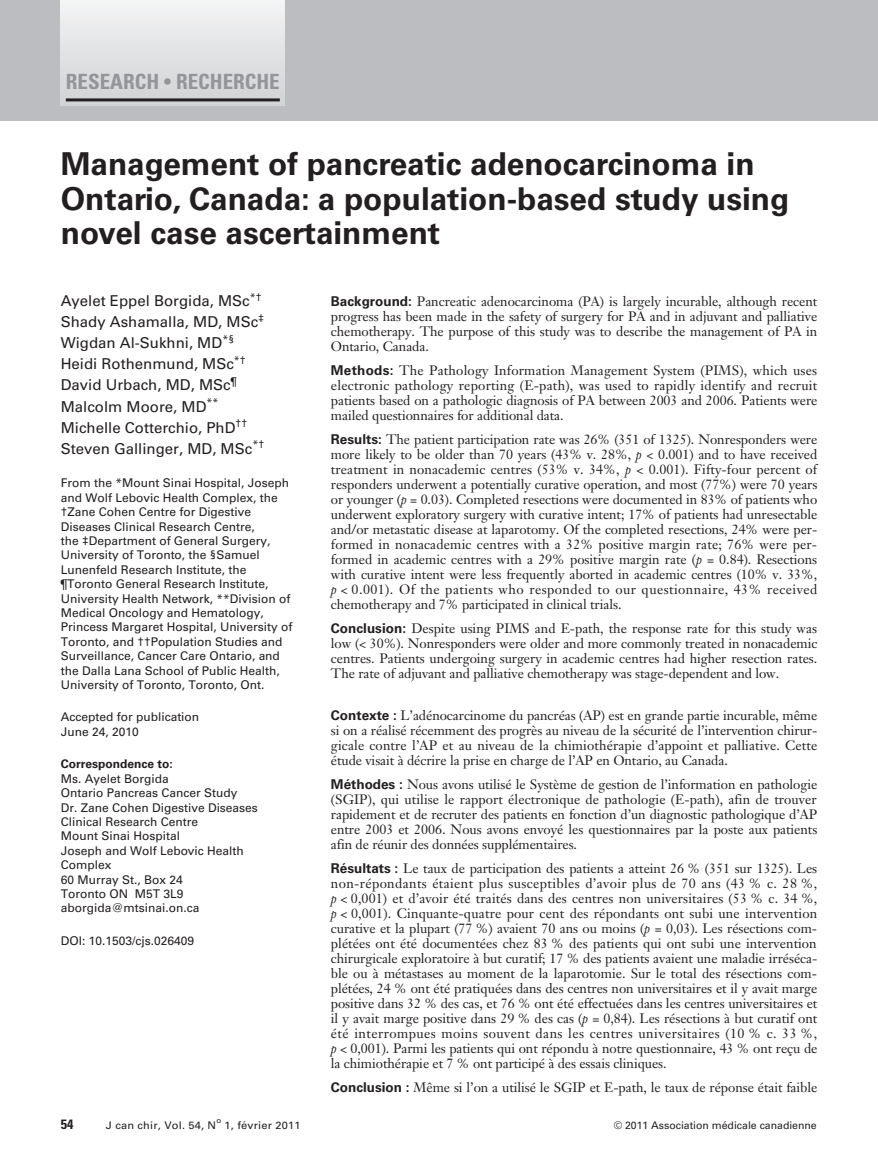
<style>
.page{position:relative;width:878px;height:1175px;background:#fff}
.page>*{position:absolute;margin:0;border:0;box-sizing:border-box;transform-origin:0 0}
.t1{font:700 31.5px/34.5px "Univers";color:#231f20}
.t2{font:700 condensed 21px "Univers";color:#939598}
.t3{font:15px/21px "Univers";color:#231f20}
.t4{font:13.5px/15px "Janson Text";letter-spacing:-.005em;color:#231f20;text-align:justify}
.t5{font:700 condensed 13.5px "Univers";color:#231f20;scale:1.05 1}
.t6{font:12px/14.4px "Univers";color:#231f20}
.t7{font:700 12px "Univers";color:#231f20}
.t8{font:10.5px "Univers";color:#231f20}
.t9{font:10.5px "Univers";color:#231f20;scale:1.05 1}
.t10{font:7.5px "Univers";color:#231f20;scale:1.05 1}
.s1{font-size:18px}
.s2{font-family:"Univers";font-weight:700}
.s3{font-style:italic}
</style>
<div class="page">
<div style="left:0;top:0;width:877px;height:120px;background:#bcbdc0"></div>
<div style="left:61px;top:0;width:224px;height:106px;background:linear-gradient(to bottom,#f4f4f5,#d1d2d4)"></div>
<hr style="left:66px;top:98px;width:214px;height:3px;background:#231f20">
<h2 class="t2" style="left:66px;top:74px;width:215px">RESEARCH <span class="s1">•</span> RECHERCHE</h2>
<h1 class="t1" style="left:61px;top:149px;width:730px">Management of pancreatic adenocarcinoma in<br>Ontario, Canada: a population-based study using novel case ascertainment</h1>
<p class="t3" style="left:61px;top:292px;width:205px">Ayelet Eppel Borgida, MSc<sup>*†<br></sup>Shady Ashamalla, MD, MSc<sup>‡<br></sup>Wigdan Al-Sukhni, MD<sup>*§<br></sup>Heidi Rothenmund, MSc<sup>*†<br></sup>David Urbach, MD, MSc<sup>¶<br></sup>Malcolm Moore, MD<sup>**<br></sup>Michelle Cotterchio, PhD<sup>††<br></sup>Steven Gallinger, MD, MSc<sup>*†</sup></p>
<p class="t6" style="left:61px;top:477px;width:233px">From the *Mount Sinai Hospital, Joseph and Wolf Lebovic Health Complex, the †Zane Cohen Centre for Digestive Diseases Clinical Research Centre,<br>the ‡Department of General Surgery, University of Toronto, the §Samuel Lunenfeld Research Institute, the ¶Toronto General Research Institute, University Health Network, **Division of Medical Oncology and Hematology, Princess Margaret Hospital, University of Toronto, and ††Population Studies and Surveillance, Cancer Care Ontario, and the Dalla Lana School of Public Health, University of Toronto, Toronto, Ont.</p>
<p class="t6" style="left:61px;top:711px;width:140px">Accepted for publication<br>June 24, 2010</p>
<p class="t7" style="left:61px;top:759px;width:113px">Correspondence to:</p>
<p class="t6" style="left:61px;top:772px;width:199px">Ms. Ayelet Borgida<br>Ontario Pancreas Cancer Study<br>Dr. Zane Cohen Digestive Diseases<br>Clinical Research Centre<br>Mount Sinai Hospital<br>Joseph and Wolf Lebovic Health<br>Complex<br>60 Murray St., Box 24<br>Toronto ON M5T 3L9 aborgida@mtsinai.on.ca</p>
<p class="t6" style="left:61px;top:934px;width:135px">DOI: 10.1503/cjs.026409</p>
<p class="t4" style="left:331px;top:295px;width:488px"><span class="s2">Background:</span> Pancreatic adenocarcinoma (PA) is largely incurable, although recent progress has been made in the safety of surgery for PA and in adjuvant and palliative chemotherapy. The purpose of this study was to describe the management of PA in Ontario, Canada.</p>
<p class="t4" style="left:331px;top:364px;width:488px"><span class="s2">Methods:</span> The Pathology Information Management System (PIMS), which uses electronic pathology reporting (E-path), was used to rapidly identify and recruit patients based on a pathologic diagnosis of PA between 2003 and 2006. Patients were mailed questionnaires for additional data.</p>
<p class="t4" style="left:331px;top:433px;width:488px"><span class="s2">Results:</span> The patient participation rate was 26% (351 of 1325). Nonresponders were more likely to be older than 70 years (43% v. 28%, <span class="s3">p</span> &lt; 0.001) and to have received treatment in nonacademic centres (53% v. 34%, <span class="s3">p</span> &lt; 0.001). Fifty-four percent of responders underwent a potentially curative operation, and most (77%) were 70 years or younger (<span class="s3">p</span> = 0.03). Completed resections were documented in 83% of patients who underwent exploratory surgery with curative intent; 17% of patients had unresectable and/or metastatic disease at laparotomy. Of the completed resections, 24% were per&shy;formed in nonacademic centres with a 32% positive margin rate; 76% were per&shy;formed in academic centres with a 29% positive margin rate (<span class="s3">p</span> = 0.84). Resections with curative intent were less frequently aborted in academic centres (10% v. 33%, <span class="s3">p</span> &lt; 0.001). Of the patients who responded to our questionnaire, 43% received chemotherapy and 7% participated in clinical trials.</p>
<p class="t4" style="left:331px;top:622px;width:488px"><span class="s2">Conclusion:</span> Despite using PIMS and E-path, the response rate for this study was low (&lt; 30%). Nonresponders were older and more commonly treated in nonacademic centres. Patients undergoing surgery in academic centres had higher resection rates.<br>The rate of adjuvant and palliative chemotherapy was stage-dependent and low.</p>
<p class="t4" style="left:331px;top:709px;width:488px"><span class="s2">Contexte :</span> L’adénocarcinome du pancréas (AP) est en grande partie incurable, même si on a réalisé récemment des progrès au niveau de la sécurité de l’intervention chirur&shy;gicale contre l’AP et au niveau de la chimiothérapie d’appoint et palliative. Cette étude visait à décrire la prise en charge de l’AP en Ontario, au Canada.</p>
<p class="t4" style="left:331px;top:778px;width:488px"><span class="s2">Méthodes :</span> Nous avons utilisé le Système de gestion de l’information en pathologie (SGIP), qui utilise le rapport électronique de pathologie (E-path), afin de trouver rapidement et de recruter des patients en fonction d’un diagnostic pathologique d’AP entre 2003 et 2006. Nous avons envoyé les questionnaires par la poste aux patients afin de réunir des données supplémentaires.</p>
<p class="t4" style="left:331px;top:862px;width:488px"><span class="s2">Résultats :</span> Le taux de participation des patients a atteint 26 % (351 sur 1325). Les non-répondants étaient plus susceptibles d’avoir plus de 70 ans (43 % c. 28 %, <span class="s3">p</span> &lt; 0,001) et d’avoir été traités dans des centres non universitaires (53 % c. 34 %, <span class="s3">p</span> &lt; 0,001). Cinquante-quatre pour cent des répondants ont subi une intervention curative et la plupart (77 %) avaient 70 ans ou moins (<span class="s3">p</span> = 0,03). Les résections com&shy;plétées ont été documentées chez 83 % des patients qui ont subi une intervention chirurgicale exploratoire à but curatif; 17 % des patients avaient une maladie irréséca&shy;ble ou à métastases au moment de la laparotomie. Sur le total des résections com&shy;plétées, 24 % ont été pratiquées dans des centres non universitaires et il y avait marge positive dans 32 % des cas, et 76 % ont été effectuées dans les centres universitaires et il y avait marge positive dans 29 % des cas (<span class="s3">p</span> = 0,84). Les résections à but curatif ont été interrompues moins souvent dans les centres universitaires (10 % c. 33 %, <span class="s3">p</span> &lt; 0,001). Parmi les patients qui ont répondu à notre questionnaire, 43 % ont reçu de la chimiothérapie et 7 % ont participé à des essais cliniques.</p>
<p class="t4" style="left:331px;top:1081px;width:488px"><span class="s2">Conclusion :</span> Même si l’on a utilisé le SGIP et E-path, le taux de réponse était faible</p>
<p class="t10" style="left:216px;top:1118px;width:6px">o</p>
<p class="t9" style="left:224px;top:1121px;width:74px">1, février 2011</p>
<p class="t8" style="left:613px;top:1121px;width:204px">© 2011 Association médicale canadienne</p>
<p class="t5" style="left:61px;top:1119px;width:14px">54</p>
<p class="t9" style="left:106px;top:1121px;width:107px">J can chir, Vol. 54, N</p>
</div>
